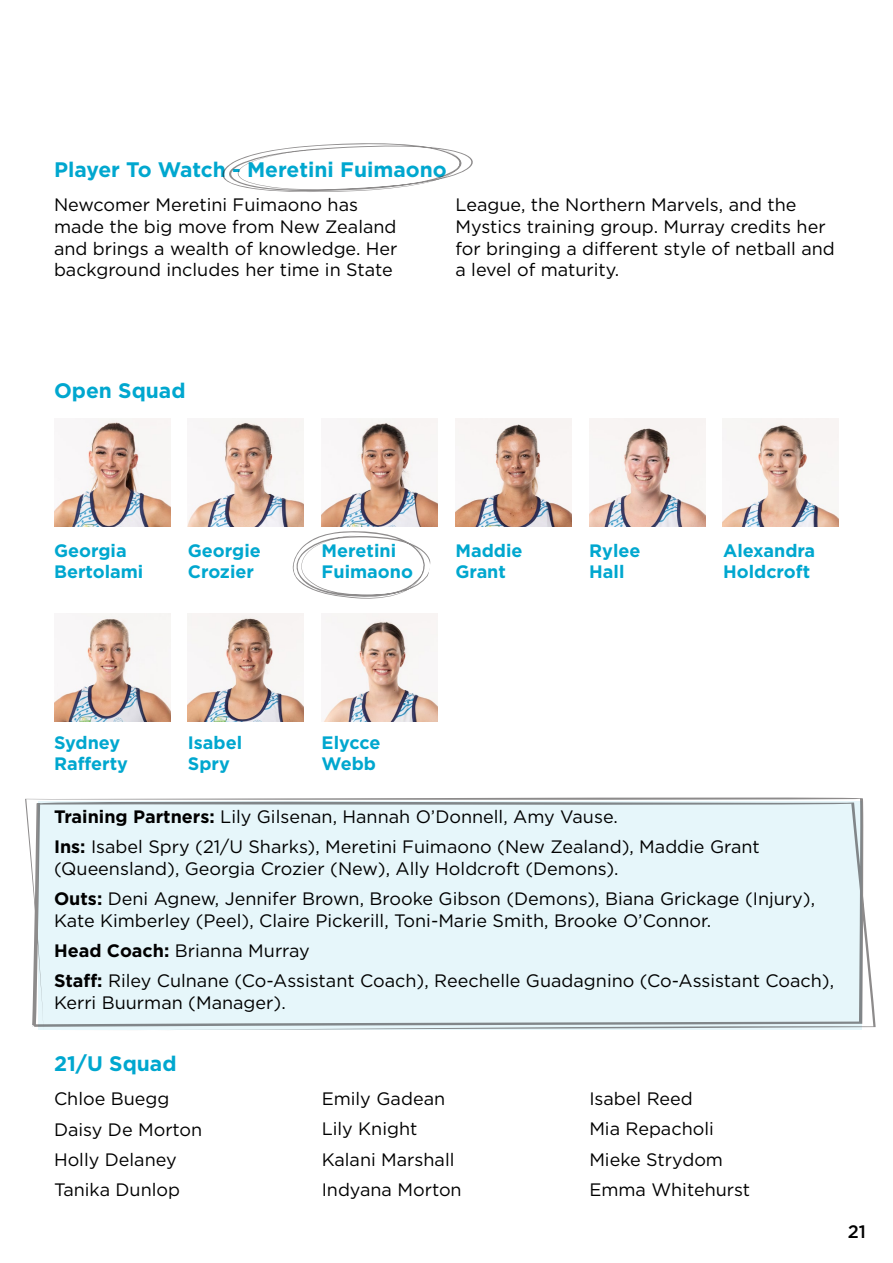
<style>
.page{position:relative;width:893px;height:1263px;background:#fff}
.page>*{position:absolute;margin:0;border:0;box-sizing:border-box;transform-origin:0 0}
.t1{font:700 21px "Gotham";color:#00a7cf}
.t2{font:18px/30.2px "Gotham";color:#000}
.t3{font:700 18px/21.6px "Gotham";color:#00a7cf}
.t4{font:500 18px "Gotham";color:#000}
.s1{font-weight:700}
</style>
<div class="page">
<img style="left:54px;top:418px;width:116px;height:108px">
<img style="left:188px;top:418px;width:116px;height:108px">
<img style="left:322px;top:418px;width:116px;height:108px">
<img style="left:455px;top:418px;width:117px;height:108px">
<img style="left:589px;top:418px;width:116px;height:108px">
<img style="left:723px;top:418px;width:116px;height:108px">
<img style="left:54px;top:613px;width:116px;height:108px">
<img style="left:188px;top:613px;width:116px;height:108px">
<img style="left:324px;top:613px;width:114px;height:108px">
<svg style="left:25px;top:797px;width:851px;height:233px;fill:#e6f6fa"></svg>
<svg style="left:223px;top:143px;width:250px;height:49px"></svg>
<svg style="left:286px;top:519px;width:148px;height:96px"></svg>
<p class="t1" style="left:54px;top:158px;width:394px">Player To Watch - Meretini Fuimaono</p>
<p class="t2" style="left:54px;top:194px;width:345px;line-height:21.6px">Newcomer Meretini Fuimaono has made the big move from New Zealand and brings a wealth of knowledge. Her background includes her time in State</p>
<p class="t2" style="left:455px;top:194px;width:381px;line-height:21.6px">League, the Northern Marvels, and the Mystics training group. Murray credits her for bringing a different style of netball and a level of maturity.</p>
<p class="t1" style="left:54px;top:378px;width:133px">Open Squad</p>
<p class="t3" style="left:54px;top:539px;width:91px">Georgia<br>Bertolami</p>
<p class="t3" style="left:188px;top:539px;width:75px">Georgie<br>Crozier</p>
<p class="t3" style="left:322px;top:539px;width:93px">Meretini<br>Fuimaono</p>
<p class="t3" style="left:455px;top:539px;width:69px">Maddie<br>Grant</p>
<p class="t3" style="left:589px;top:539px;width:53px">Rylee<br>Hall</p>
<p class="t3" style="left:723px;top:539px;width:94px">Alexandra<br>Holdcroft</p>
<p class="t3" style="left:54px;top:731px;width:76px">Sydney<br>Rafferty</p>
<p class="t3" style="left:188px;top:731px;width:56px">Isabel<br>Spry</p>
<p class="t3" style="left:322px;top:731px;width:60px">Elycce<br>Webb</p>
<p class="t2" style="left:54px;top:801px;width:707px"><span class="s1">Training Partners:</span> Lily Gilsenan, Hannah O’Donnell, Amy Vause.<br><span class="s1">Ins:</span> Isabel Spry (21/U Sharks), Meretini Fuimaono (New Zealand), Maddie Grant</p>
<p class="t2" style="left:54px;top:853px;width:763px">(Queensland), Georgia Crozier (New), Ally Holdcroft (Demons).<br><span class="s1">Outs:</span> Deni Agnew, Jennifer Brown, Brooke Gibson (Demons), Biana Grickage (Injury),</p>
<p class="t2" style="left:54px;top:905px;width:782px">Kate Kimberley (Peel), Claire Pickerill, Toni-Marie Smith, Brooke O’Connor.<br><span class="s1">Head Coach:</span> Brianna Murray<br><span class="s1">Staff:</span> Riley Culnane (Co-Assistant Coach), Reechelle Guadagnino (Co-Assistant Coach),</p>
<p class="t2" style="left:54px;top:987px;width:233px">Kerri Buurman (Manager).</p>
<p class="t1" style="left:54px;top:1051px;width:124px">21/U Squad</p>
<p class="t2" style="left:54px;top:1083px;width:150px">Chloe Buegg<br>Daisy De Morton<br>Holly Delaney<br>Tanika Dunlop</p>
<p class="t2" style="left:322px;top:1083px;width:142px">Emily Gadean<br>Lily Knight<br>Kalani Marshall<br>Indyana Morton</p>
<p class="t2" style="left:589px;top:1083px;width:162px">Isabel Reed<br>Mia Repacholi<br>Mieke Strydom<br>Emma Whitehurst</p>
<p class="t4" style="left:848px;top:1220px;width:20px">21</p>
</div>
